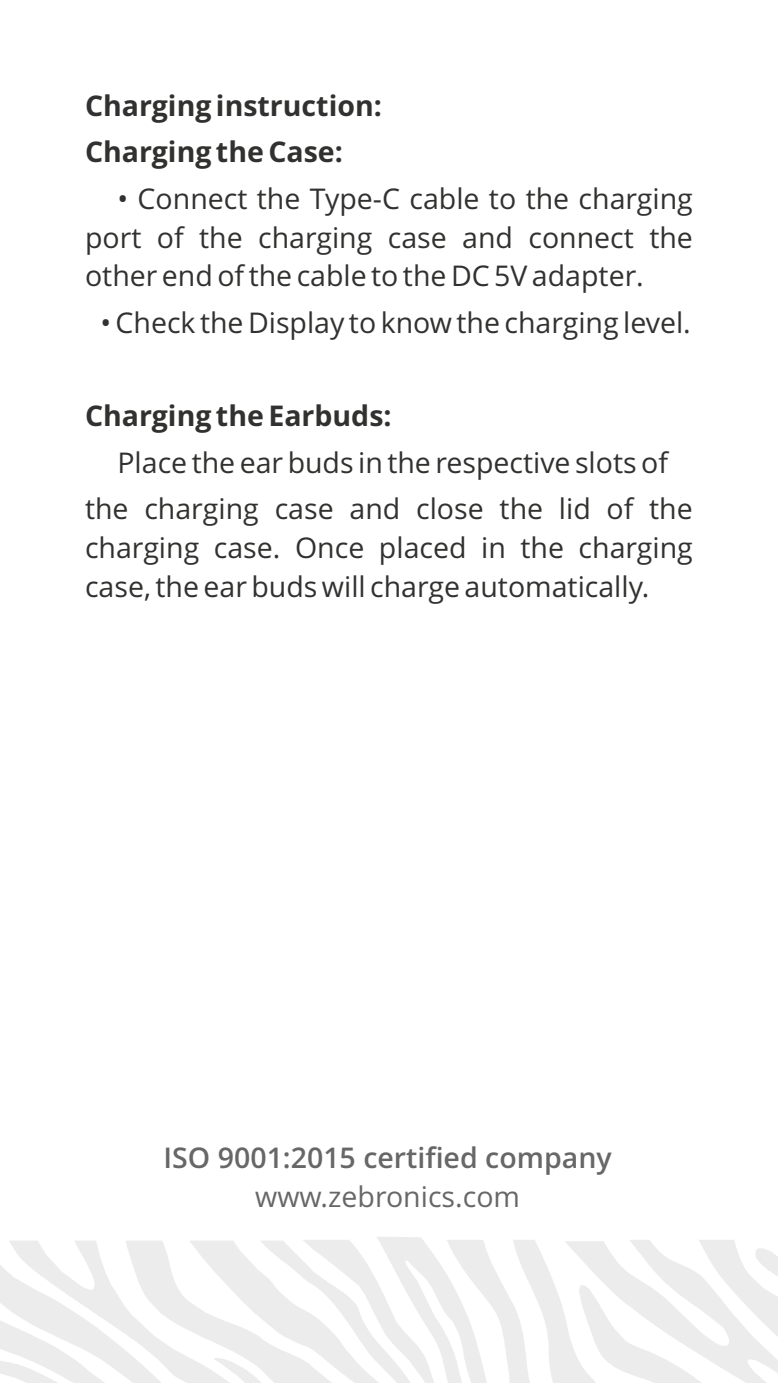
<style>
.page{position:relative;width:778px;height:1383px;background:#fff}
.page>*{position:absolute;margin:0;border:0;box-sizing:border-box;transform-origin:0 0}
.t1{font:28.5px/38.7px "Open Sans";color:#313130;text-align:justify}
.t2{font:700 28.5px/46.5px "Open Sans";color:#313130}
.t3{font:600 28.5px "Open Sans";color:#676767}
.t4{font:28.5px "Open Sans";color:#676767}
</style>
<div class="page">
<svg style="left:483px;top:1241px;width:30px;height:141px"></svg>
<svg style="left:0;top:1239px;width:483px;height:143px"></svg>
<svg style="left:513px;top:1240px;width:265px;height:142px"></svg>
<p class="t2" style="left:85px;top:85px;width:298px">Charging instruction:<br>Charging the Case:</p>
<p class="t1" style="left:85px;top:182px;width:609px;text-indent:32px">• Connect the Type-C cable to the charging port of the charging case and connect the other end of the cable to the DC 5V adapter.</p>
<p class="t1" style="left:100px;top:306px;width:592px">• Check the Display to know the charging level.</p>
<p class="t2" style="left:85px;top:395px;width:308px">Charging the Earbuds:</p>
<p class="t1" style="left:85px;top:442px;width:609px;line-height:46.5px;text-align:center">Place the ear buds in the respective slots of<br>the charging case and close the lid of the</p>
<p class="t1" style="left:85px;top:531px;width:609px">charging case. Once placed in the charging case, the ear buds will charge automatically.</p>
<p class="t3" style="left:164px;top:1146px;width:449px">ISO 9001:2015 certified company</p>
<p class="t4" style="left:255px;top:1185px;width:266px">www.zebronics.com</p>
</div>
